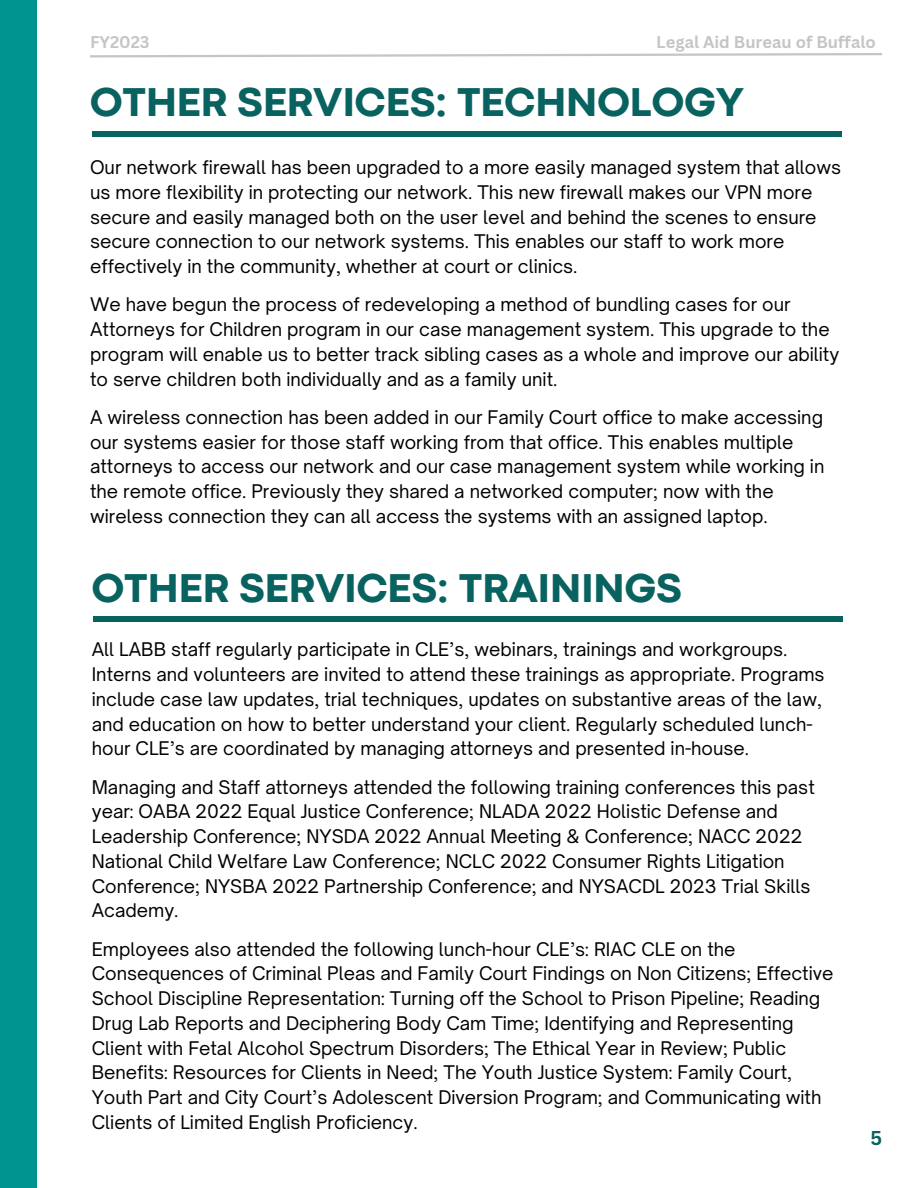
<style>
.page{position:relative;width:918px;height:1188px;background:#fff}
.page>*{position:absolute;margin:0;border:0;box-sizing:border-box;transform-origin:0 0}
.t1{font:800 42px "Codec Pro";color:#08625f}
.t2{font:700 19.5px "Canva Sans";color:#08625f}
.t3{font:18px/24.8px "Open Sauce One";color:#000}
.t4{font:700 16.5px "Canva Sans";color:#c3c5c6}
</style>
<div class="page">
<div style="left:0;top:0;width:37px;height:1188px;background:#009490"></div>
<div style="left:92px;top:131px;width:750px;height:5px;background:#08625f"></div>
<svg style="left:90px;top:53px;width:792px;height:5px"></svg>
<div style="left:94px;top:617px;width:749px;height:5px;background:#08625f"></div>
<p class="t4" style="left:90px;top:31px;width:61px">FY2023</p>
<p class="t4" style="left:656px;top:31px;width:221px">Legal Aid Bureau of Buffalo</p>
<p class="t1" style="left:90px;top:87px;width:655px">OTHER SERVICES: TECHNOLOGY</p>
<p class="t3" style="left:90px;top:155px;width:753px">Our network firewall has been upgraded to a more easily managed system that allows us more flexibility in protecting our network. This new firewall makes our VPN more secure and easily managed both on the user level and behind the scenes to ensure secure connection to our network systems. This enables our staff to work more effectively in the community, whether at court or clinics.</p>
<p class="t3" style="left:90px;top:292px;width:751px">We have begun the process of redeveloping a method of bundling cases for our Attorneys for Children program in our case management system. This upgrade to the program will enable us to better track sibling cases as a whole and improve our ability to serve children both individually and as a family unit.</p>
<p class="t3" style="left:90px;top:405px;width:736px">A wireless connection has been added in our Family Court office to make accessing our systems easier for those staff working from that office. This enables multiple attorneys to access our network and our case management system while working in the remote office. Previously they shared a networked computer; now with the wireless connection they can all access the systems with an assigned laptop.</p>
<p class="t1" style="left:92px;top:573px;width:591px">OTHER SERVICES: TRAININGS</p>
<p class="t3" style="left:92px;top:637px;width:734px">All LABB staff regularly participate in CLE’s, webinars, trainings and workgroups.<br>Interns and volunteers are invited to attend these trainings as appropriate. Programs include case law updates, trial techniques, updates on substantive areas of the law, and education on how to better understand your client. Regularly scheduled lunch&shy;hour CLE’s are coordinated by managing attorneys and presented in-house.</p>
<p class="t3" style="left:92px;top:774px;width:725px">Managing and Staff attorneys attended the following training conferences this past year: OABA 2022 Equal Justice Conference; NLADA 2022 Holistic Defense and Leadership Conference; NYSDA 2022 Annual Meeting &amp; Conference; NACC 2022<br>National Child Welfare Law Conference; NCLC 2022 Consumer Rights Litigation Conference; NYSBA 2022 Partnership Conference; and NYSACDL 2023 Trial Skills Academy.</p>
<p class="t3" style="left:92px;top:936px;width:743px">Employees also attended the following lunch-hour CLE’s: RIAC CLE on the Consequences of Criminal Pleas and Family Court Findings on Non Citizens; Effective School Discipline Representation: Turning off the School to Prison Pipeline; Reading Drug Lab Reports and Deciphering Body Cam Time; Identifying and Representing Client with Fetal Alcohol Spectrum Disorders; The Ethical Year in Review; Public Benefits: Resources for Clients in Need; The Youth Justice System: Family Court, Youth Part and City Court’s Adolescent Diversion Program; and Communicating with Clients of Limited English Proficiency.</p>
<p class="t2" style="left:870px;top:1124px;width:13px">5</p>
</div>
